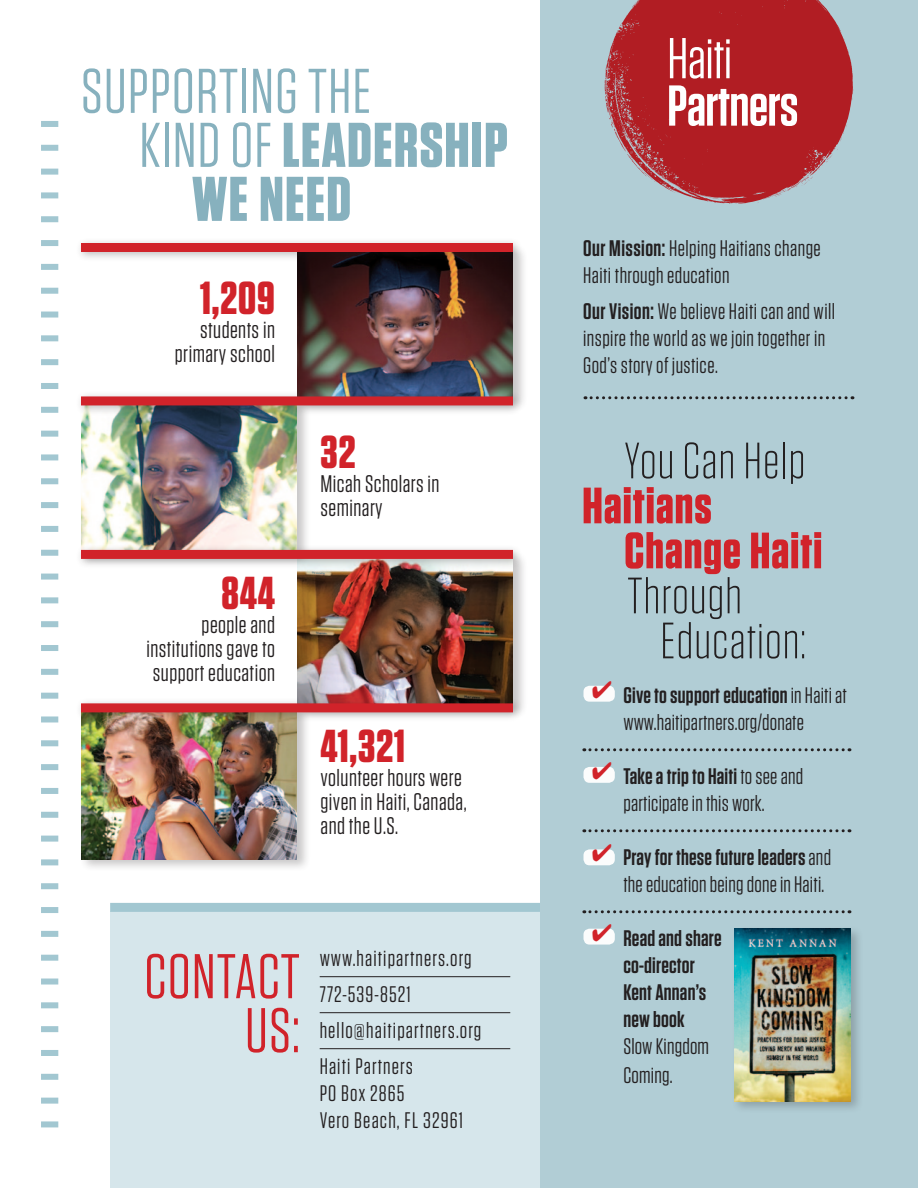
<style>
.page{position:relative;width:918px;height:1188px;background:#fff}
.page>*{position:absolute;margin:0;border:0;box-sizing:border-box;transform-origin:0 0}
.t1{font:63px/54px "Tungsten";letter-spacing:.02em;color:#87b1be}
.t2{font:63px/54px "Tungsten";letter-spacing:.02em;color:#d1232a;text-align:right}
.t3{font:700 63px "Tungsten";letter-spacing:.02em;color:#87b1be}
.tisa_body_black_text{font:600 57.45px "Tungsten";letter-spacing:-.01em;color:#fff}
.tisa_body_black_text-2{font:57.45px "Tungsten";letter-spacing:-.01em;color:#fff}
.t4{font:300 51px "Tungsten";letter-spacing:.02em;color:#231f20}
.t5{font:700 51px "Tungsten";letter-spacing:.02em;color:#d1232a}
.t6{font:700 46.05px "Tungsten";letter-spacing:.02em;color:#d1232a}
.t7{font:24px/24px "Tungsten";letter-spacing:.02em;color:#231f20}
.t8{font:22.5px/27px "Tungsten";letter-spacing:.02em;color:#231f20}
.t9{font:22.5px/27px "Tungsten";letter-spacing:.05em;color:#231f20}
.t10{font:600 22.5px/27.3px "Tungsten";letter-spacing:.01em;color:#231f20}
.s1{font-weight:700}
.s2{font-weight:600}
.s3{font-weight:400}
</style>
<div class="page">
<div style="left:110px;top:912px;width:447px;height:276px;background:#d6e6eb"></div>
<div style="left:540px;top:0;width:378px;height:1188px;background:#b1cdd5"></div>
<svg style="left:584px;top:748px;width:266px;height:3px"></svg>
<svg style="left:584px;top:829px;width:266px;height:3px"></svg>
<svg style="left:584px;top:910px;width:266px;height:3px"></svg>
<div style="left:584px;top:686px;width:31px;height:16px;background:#fff;border-radius:6px"></div>
<div style="left:584px;top:767px;width:31px;height:16px;background:#fff;border-radius:6px"></div>
<div style="left:584px;top:849px;width:31px;height:16px;background:#fff;border-radius:6px"></div>
<div style="left:584px;top:929px;width:31px;height:16px;background:#fff;border-radius:6px"></div>
<div style="left:296px;top:244px;width:232px;height:168px;background:#231f20;opacity:.25"></div>
<img style="left:297px;top:262px;width:216px;height:128px">
<div style="left:80px;top:704px;width:232px;height:168px;background:#231f20;opacity:.25"></div>
<img style="left:81px;top:723px;width:216px;height:136px">
<div style="left:296px;top:551px;width:232px;height:168px;background:#231f20;opacity:.25"></div>
<img style="left:297px;top:569px;width:216px;height:128px">
<div style="left:80px;top:398px;width:232px;height:168px;background:#231f20;opacity:.25"></div>
<img style="left:81px;top:416px;width:216px;height:128px">
<hr style="left:320px;top:976px;width:190px;height:1px;background:#231f20">
<hr style="left:320px;top:1012px;width:190px;height:1px;background:#231f20">
<hr style="left:320px;top:1048px;width:190px;height:1px;background:#231f20">
<svg style="left:585px;top:396px;width:268px;height:3px"></svg>
<div style="left:731px;top:925px;width:132px;height:189px;background:#231f20;opacity:.25"></div>
<img style="left:734px;top:929px;width:116px;height:172px">
<svg style="left:604px;top:0;width:250px;height:204px;fill:#b11d23"></svg>
<div style="left:41px;top:121px;width:17px;height:6px;background:#a2c7d1"></div>
<div style="left:41px;top:145px;width:17px;height:6px;background:#a2c7d1"></div>
<div style="left:41px;top:169px;width:17px;height:6px;background:#a2c7d1"></div>
<div style="left:41px;top:192px;width:17px;height:6px;background:#a2c7d1"></div>
<div style="left:41px;top:216px;width:17px;height:6px;background:#a2c7d1"></div>
<div style="left:41px;top:240px;width:17px;height:6px;background:#a2c7d1"></div>
<div style="left:41px;top:264px;width:17px;height:6px;background:#a2c7d1"></div>
<div style="left:41px;top:288px;width:17px;height:6px;background:#a2c7d1"></div>
<div style="left:41px;top:312px;width:17px;height:6px;background:#a2c7d1"></div>
<div style="left:41px;top:335px;width:17px;height:6px;background:#a2c7d1"></div>
<div style="left:41px;top:359px;width:17px;height:6px;background:#a2c7d1"></div>
<div style="left:41px;top:383px;width:17px;height:6px;background:#a2c7d1"></div>
<div style="left:41px;top:407px;width:17px;height:6px;background:#a2c7d1"></div>
<div style="left:41px;top:431px;width:17px;height:6px;background:#a2c7d1"></div>
<div style="left:41px;top:454px;width:17px;height:6px;background:#a2c7d1"></div>
<div style="left:41px;top:478px;width:17px;height:6px;background:#a2c7d1"></div>
<div style="left:41px;top:502px;width:17px;height:6px;background:#a2c7d1"></div>
<div style="left:41px;top:526px;width:17px;height:6px;background:#a2c7d1"></div>
<div style="left:41px;top:550px;width:17px;height:6px;background:#a2c7d1"></div>
<div style="left:41px;top:574px;width:17px;height:6px;background:#a2c7d1"></div>
<div style="left:41px;top:597px;width:17px;height:6px;background:#a2c7d1"></div>
<div style="left:41px;top:621px;width:17px;height:6px;background:#a2c7d1"></div>
<div style="left:41px;top:645px;width:17px;height:6px;background:#a2c7d1"></div>
<div style="left:41px;top:669px;width:17px;height:6px;background:#a2c7d1"></div>
<div style="left:41px;top:693px;width:17px;height:6px;background:#a2c7d1"></div>
<div style="left:41px;top:716px;width:17px;height:6px;background:#a2c7d1"></div>
<div style="left:41px;top:740px;width:17px;height:6px;background:#a2c7d1"></div>
<div style="left:41px;top:764px;width:17px;height:6px;background:#a2c7d1"></div>
<div style="left:41px;top:788px;width:17px;height:6px;background:#a2c7d1"></div>
<div style="left:41px;top:812px;width:17px;height:6px;background:#a2c7d1"></div>
<div style="left:41px;top:836px;width:17px;height:6px;background:#a2c7d1"></div>
<div style="left:41px;top:859px;width:17px;height:6px;background:#a2c7d1"></div>
<div style="left:41px;top:883px;width:17px;height:6px;background:#a2c7d1"></div>
<div style="left:41px;top:907px;width:17px;height:6px;background:#a2c7d1"></div>
<div style="left:41px;top:931px;width:17px;height:6px;background:#a2c7d1"></div>
<div style="left:41px;top:955px;width:17px;height:6px;background:#a2c7d1"></div>
<div style="left:41px;top:979px;width:17px;height:6px;background:#a2c7d1"></div>
<div style="left:41px;top:1002px;width:17px;height:6px;background:#a2c7d1"></div>
<div style="left:41px;top:1026px;width:17px;height:6px;background:#a2c7d1"></div>
<div style="left:41px;top:1050px;width:17px;height:6px;background:#a2c7d1"></div>
<div style="left:41px;top:1074px;width:17px;height:6px;background:#a2c7d1"></div>
<div style="left:41px;top:1098px;width:17px;height:6px;background:#a2c7d1"></div>
<div style="left:41px;top:1121px;width:17px;height:6px;background:#a2c7d1"></div>
<div style="left:75px;top:237px;width:448px;height:25px;background:#231f20;opacity:.3"></div>
<div style="left:81px;top:243px;width:432px;height:9px;background:#d1232a"></div>
<div style="left:75px;top:390px;width:448px;height:26px;background:#231f20;opacity:.3"></div>
<div style="left:81px;top:396px;width:432px;height:9px;background:#d1232a"></div>
<div style="left:75px;top:544px;width:448px;height:25px;background:#231f20;opacity:.3"></div>
<div style="left:81px;top:550px;width:432px;height:9px;background:#d1232a"></div>
<div style="left:75px;top:697px;width:448px;height:26px;background:#231f20;opacity:.3"></div>
<div style="left:81px;top:703px;width:432px;height:9px;background:#d1232a"></div>
<div style="left:110px;top:903px;width:430px;height:9px;background:#a2c7d1"></div>
<svg style="left:593px;top:685px;width:17px;height:1px"></svg>
<svg style="left:593px;top:849px;width:18px;height:1px"></svg>
<svg style="left:593px;top:928px;width:17px;height:1px"></svg>
<p class="t1" style="left:139px;top:65px;width:370px;text-indent:-59px">SUPPORTING THE<br>KIND OF <span class="s1">LEADERSHIP</span></p>
<p class="t3" style="left:192px;top:165px;width:161px">WE NEED</p>
<p class="t6" style="left:200px;top:273px;width:76px">1,209</p>
<p class="t7" style="left:175px;top:318px;width:102px;text-align:right">students in primary school</p>
<p class="t6" style="left:221px;top:568px;width:55px">844</p>
<p class="t7" style="left:146px;top:613px;width:130px;text-align:justify;text-indent:55px">people and institutions gave to support education</p>
<p class="t6" style="left:321px;top:427px;width:36px">32</p>
<p class="t7" style="left:321px;top:472px;width:120px">Micah Scholars in seminary</p>
<p class="t6" style="left:321px;top:722px;width:86px">41,321</p>
<p class="t7" style="left:321px;top:766px;width:148px">volunteer hours were given in Haiti, Canada, and the U.S.</p>
<p class="t2" style="left:144px;top:950px;width:157px">CONTACT<br>US:</p>
<p class="t9" style="left:320px;top:945px;width:153px">www.haitipartners.org</p>
<p class="t9" style="left:320px;top:981px;width:93px">772-539-8521</p>
<p class="t9" style="left:320px;top:1017px;width:163px">hello@haitipartners.org</p>
<p class="t9" style="left:320px;top:1053px;width:145px">Haiti Partners<br>PO Box 2865<br>Vero Beach, FL 32961</p>
<p class="tisa_body_black_text-2" style="left:667px;top:29px;width:66px">Haiti</p>
<p class="tisa_body_black_text" style="left:667px;top:75px;width:133px">Partners</p>
<p class="t8" style="left:583px;top:235px;width:239px"><span class="s2">Our Mission:</span> Helping Haitians change<br>Haiti through education</p>
<p class="t8" style="left:583px;top:298px;width:253px"><span class="s2">Our Vision:</span> We believe Haiti can and will inspire the world as we join together in<br>God’s story of justice.</p>
<p class="t4" style="left:624px;top:435px;width:182px">You Can Help</p>
<p class="t5" style="left:582px;top:478px;width:131px">Haitians</p>
<p class="t5" style="left:624px;top:523px;width:199px">Change Haiti</p>
<p class="t4" style="left:627px;top:570px;width:116px">Through</p>
<p class="t4" style="left:660px;top:615px;width:147px">Education:</p>
<p class="t8" style="left:623px;top:682px;width:225px"><span class="s2">Give to support education</span> in Haiti at www.haitipartners.org/donate</p>
<p class="t8" style="left:623px;top:763px;width:181px"><span class="s2">Take a trip to Haiti</span> to see and participate in this work.</p>
<p class="t8" style="left:623px;top:844px;width:209px"><span class="s2">Pray for these future leaders</span> and the education being done in Haiti.</p>
<p class="t10" style="left:623px;top:925px;width:100px">Read and share co-director<br>Kent Annan’s new book<br><span class="s3">Slow Kingdom<br>Coming.</span></p>
</div>
